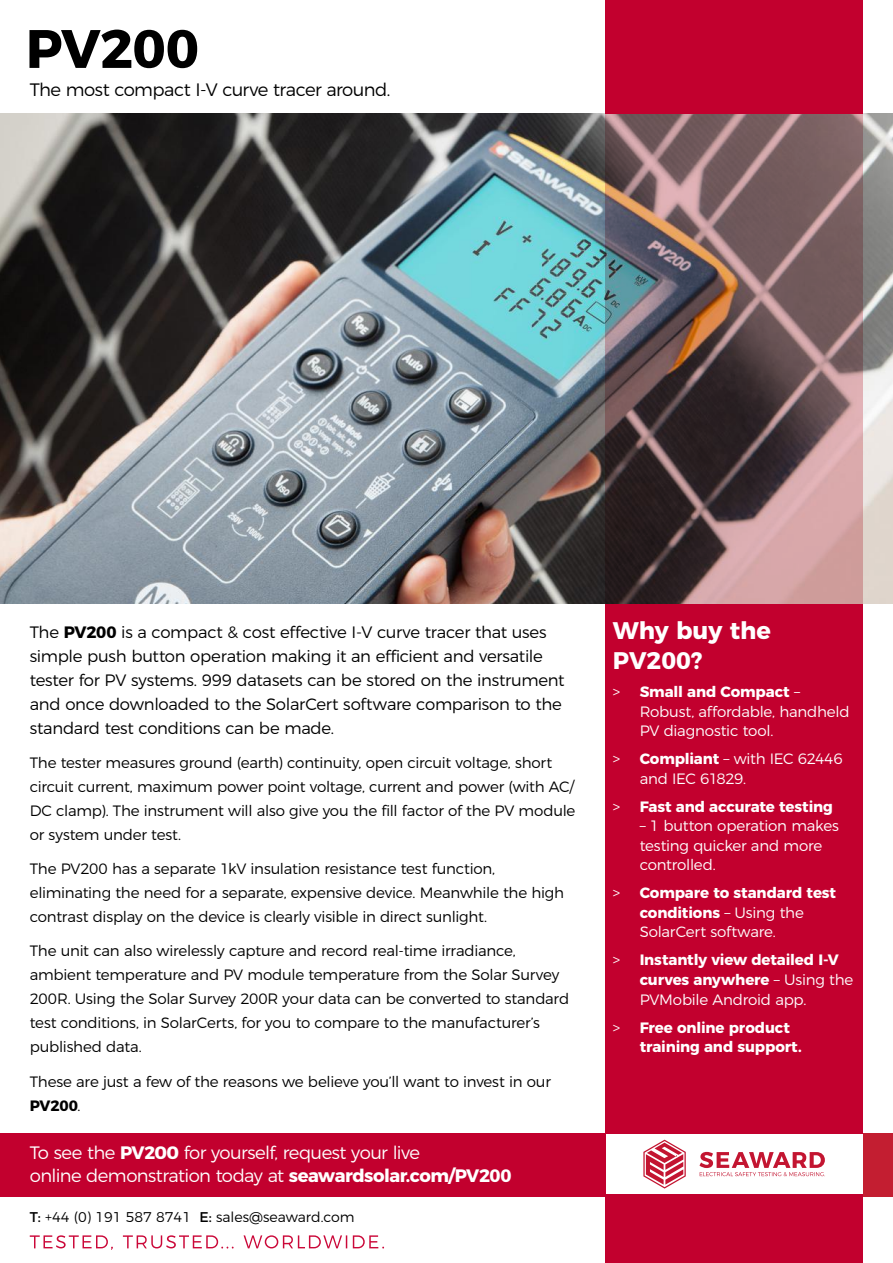
<style>
.page{position:relative;width:893px;height:1263px;background:#fff}
.page>*{position:absolute;margin:0;border:0;box-sizing:border-box;transform-origin:0 0}
.t1{font:700 54px "Montserrat";color:#000}
.t2{font:700 24px/30px "Montserrat";color:#fff}
.t3{font:300 18px/22.5px "Montserrat";letter-spacing:-.03em;color:#fff}
.t4{font:300 18px "Montserrat";letter-spacing:-.03em;color:#000}
.t5{font:300 16.5px/24px "Montserrat";letter-spacing:-.015em;color:#000}
.t6{font:300 15px/24px "Montserrat";letter-spacing:-.015em;color:#000}
.t7{font:700 15px/19.5px "Montserrat";letter-spacing:-.01em;color:#fff}
.t8{font:300 15px/19.5px "Montserrat";letter-spacing:-.015em;color:#fff}
.t9{font:300 14.1px "Montserrat";color:#000}
.s1{font-weight:700}
.s2{font-weight:400}
.s3{font-weight:300}
</style>
<div class="page">
<img style="left:0;top:114px;width:893px;height:490px">
<svg style="left:605px;top:114px;width:258px;height:490px;background:#786061"></svg>
<div style="left:605px;top:0;width:258px;height:114px;background:#c2002e"></div>
<div style="left:605px;top:604px;width:258px;height:529px;background:#c2002e"></div>
<div style="left:0;top:1133px;width:605px;height:63px;background:#c2002e"></div>
<div style="left:863px;top:1133px;width:30px;height:63px;background:#c31e31"></div>
<div style="left:605px;top:1195px;width:258px;height:68px;background:#c2002e"></div>
<svg style="left:643px;top:1140px;width:43px;height:48px"></svg>
<svg style="left:699px;top:1152px;width:126px;height:24px"></svg>
<svg style="left:30px;top:1235px;width:354px;height:15px"></svg>
<h1 class="t1" style="left:26px;top:4px;width:175px">PV200</h1>
<p class="t4" style="left:30px;top:76px;width:362px">The most compact I-V curve tracer around.</p>
<p class="t5" style="left:30px;top:618px;width:536px">The <span class="s1">PV200</span> is a compact &amp; cost effective I-V curve tracer that uses simple push button operation making it an efficient and versatile tester for PV systems. 999 datasets can be stored on the instrument and once downloaded to the SolarCert software comparison to the standard test conditions can be made.</p>
<p class="t6" style="left:30px;top:749px;width:547px">The tester measures ground (earth) continuity, open circuit voltage, short circuit current, maximum power point voltage, current and power (with AC/ DC clamp). The instrument will also give you the fill factor of the PV module or system under test.</p>
<p class="t6" style="left:30px;top:855px;width:536px">The PV200 has a separate 1kV insulation resistance test function, eliminating the need for a separate, expensive device. Meanwhile the high contrast display on the device is clearly visible in direct sunlight.</p>
<p class="t6" style="left:30px;top:938px;width:541px">The unit can also wirelessly capture and record real-time irradiance, ambient temperature and PV module temperature from the Solar Survey 200R. Using the Solar Survey 200R your data can be converted to standard test conditions, in SolarCerts, for you to compare to the manufacturer’s published data.</p>
<p class="t6" style="left:30px;top:1068px;width:523px">These are just a few of the reasons we believe you’ll want to invest in our<br><span class="s1">PV200</span>.</p>
<p class="t3" style="left:30px;top:1140px;width:483px">To see the <span class="s1">PV200</span> for yourself, request your live<br>online demonstration today at <span class="s1">seawardsolar.com/PV200</span></p>
<p class="t9" style="left:30px;top:1206px;width:326px"><span class="s2">T:</span> +44 (0) 191 587 8741 <span class="s2">E:</span> sales@seaward.com</p>
<h2 class="t2" style="left:613px;top:614px;width:160px">Why buy the<br>PV200?</h2>
<p class="t8" style="left:640px;top:681px;width:211px;text-indent:-27px">&gt; <span class="s1">Small and Compact</span> –<br>Robust, affordable, handheld<br>PV diagnostic tool.</p>
<p class="t8" style="left:640px;top:748px;width:204px;text-indent:-27px">&gt; <span class="s1">Compliant</span> – with IEC 62446 and IEC 61829.</p>
<p class="t7" style="left:613px;top:796px;width:222px"><span class="s3">&gt;</span> Fast and accurate testing</p>
<p class="t8" style="left:640px;top:815px;width:201px">– 1 button operation makes testing quicker and more controlled.</p>
<p class="t7" style="left:640px;top:882px;width:198px;text-indent:-27px"><span class="s3">&gt;</span> Compare to standard test conditions <span class="s3">– Using the<br>SolarCert software.</span></p>
<p class="t7" style="left:640px;top:949px;width:215px;text-indent:-27px"><span class="s3">&gt;</span> Instantly view detailed I-V curves anywhere <span class="s3">– Using the<br>PVMobile Android app.</span></p>
<p class="t7" style="left:640px;top:1016px;width:163px;text-indent:-27px"><span class="s3">&gt;</span> Free online product training and support.</p>
</div>
